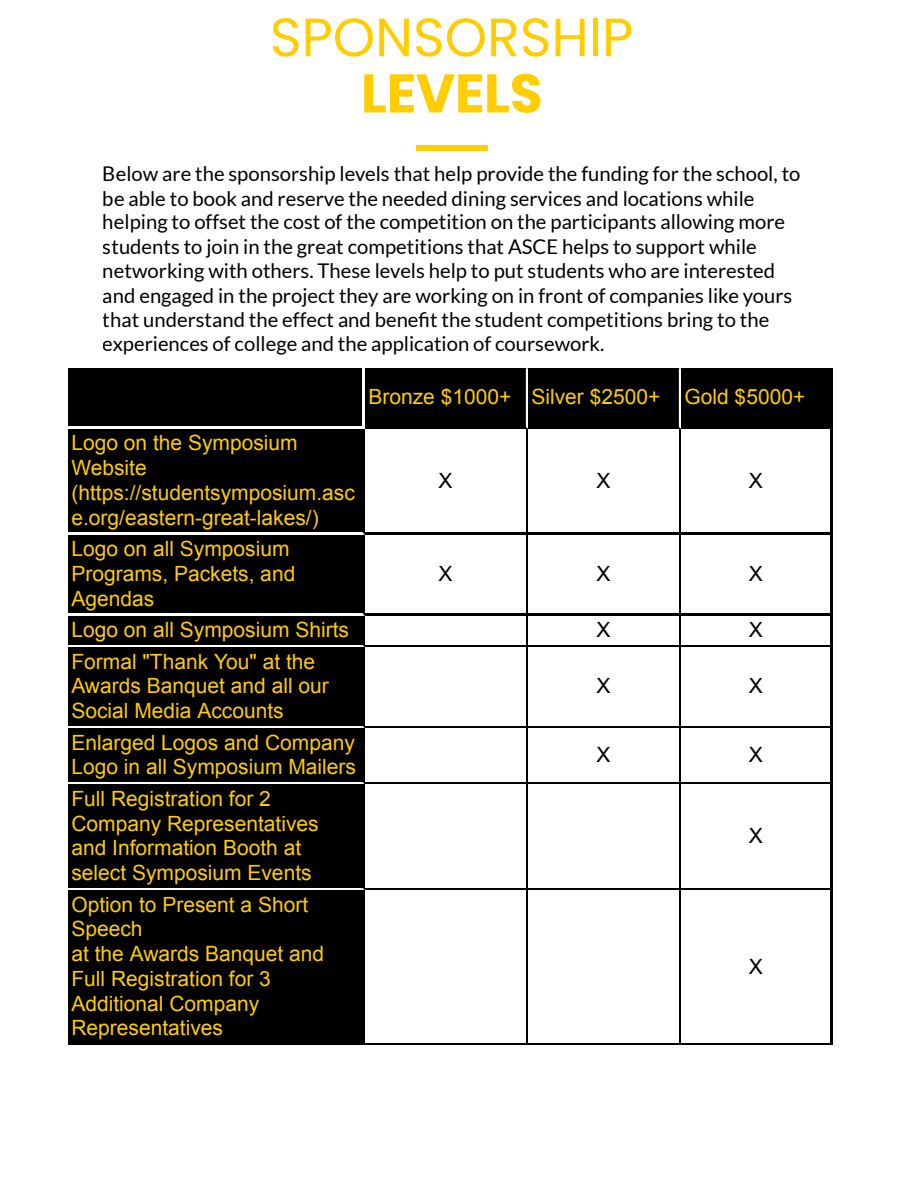
<style>
.page{position:relative;width:918px;height:1188px;background:#fff}
.page>*{position:absolute;margin:0;border:0;box-sizing:border-box;transform-origin:0 0}
.t1{font:54px "Poppins";color:#ffcd00}
.t2{font:700 54px "Poppins";color:#ffcd00}
.t3{font:21px/24.8px "Arial";color:#ffcd00}
.t4{font:21px "Arial";color:#000}
.t5{font:20.25px/24.3px "Lato";color:#000}
</style>
<div class="page">
<div style="left:416px;top:145px;width:72px;height:6px;background:#ffcd00"></div>
<div style="left:68px;top:368px;width:297px;height:61px;background:#000"></div>
<hr style="left:68px;top:427px;width:297px;height:2px;background:#fff">
<hr style="left:363px;top:368px;width:2px;height:61px;background:#fff">
<div style="left:365px;top:368px;width:163px;height:61px;background:#000"></div>
<svg style="left:526px;top:368px;width:2px;height:61px"></svg>
<div style="left:528px;top:368px;width:153px;height:61px;background:#000"></div>
<svg style="left:679px;top:368px;width:2px;height:61px"></svg>
<div style="left:681px;top:368px;width:152px;height:61px;background:#000"></div>
<div style="left:68px;top:429px;width:297px;height:106px;background:#000"></div>
<hr style="left:68px;top:533px;width:297px;height:2px;background:#fff">
<hr style="left:365px;top:533px;width:163px;height:2px;background:#000">
<hr style="left:526px;top:429px;width:2px;height:106px;background:#000">
<hr style="left:528px;top:533px;width:153px;height:2px;background:#000">
<hr style="left:679px;top:429px;width:2px;height:106px;background:#000">
<hr style="left:681px;top:533px;width:152px;height:2px;background:#000">
<hr style="left:831px;top:429px;width:2px;height:106px;background:#000">
<div style="left:68px;top:535px;width:297px;height:81px;background:#000"></div>
<hr style="left:68px;top:614px;width:297px;height:2px;background:#fff">
<hr style="left:365px;top:614px;width:163px;height:2px;background:#000">
<hr style="left:526px;top:535px;width:2px;height:81px;background:#000">
<hr style="left:528px;top:614px;width:153px;height:2px;background:#000">
<hr style="left:679px;top:535px;width:2px;height:81px;background:#000">
<hr style="left:681px;top:614px;width:152px;height:2px;background:#000">
<hr style="left:831px;top:535px;width:2px;height:81px;background:#000">
<div style="left:68px;top:616px;width:297px;height:31px;background:#000"></div>
<hr style="left:68px;top:645px;width:297px;height:2px;background:#fff">
<hr style="left:365px;top:645px;width:163px;height:2px;background:#000">
<hr style="left:526px;top:616px;width:2px;height:31px;background:#000">
<hr style="left:528px;top:645px;width:153px;height:2px;background:#000">
<hr style="left:679px;top:616px;width:2px;height:31px;background:#000">
<hr style="left:681px;top:645px;width:152px;height:2px;background:#000">
<hr style="left:831px;top:616px;width:2px;height:31px;background:#000">
<div style="left:68px;top:647px;width:297px;height:81px;background:#000"></div>
<hr style="left:68px;top:726px;width:297px;height:2px;background:#fff">
<hr style="left:365px;top:726px;width:163px;height:2px;background:#000">
<hr style="left:526px;top:647px;width:2px;height:81px;background:#000">
<hr style="left:528px;top:726px;width:153px;height:2px;background:#000">
<hr style="left:679px;top:647px;width:2px;height:81px;background:#000">
<hr style="left:681px;top:726px;width:152px;height:2px;background:#000">
<hr style="left:831px;top:647px;width:2px;height:81px;background:#000">
<div style="left:68px;top:728px;width:297px;height:57px;background:#000"></div>
<hr style="left:68px;top:782px;width:297px;height:3px;background:#fff">
<hr style="left:365px;top:782px;width:163px;height:3px;background:#000">
<hr style="left:526px;top:728px;width:2px;height:57px;background:#000">
<hr style="left:528px;top:782px;width:153px;height:3px;background:#000">
<hr style="left:679px;top:728px;width:2px;height:57px;background:#000">
<hr style="left:681px;top:782px;width:152px;height:3px;background:#000">
<hr style="left:831px;top:728px;width:2px;height:57px;background:#000">
<div style="left:68px;top:785px;width:297px;height:105px;background:#000"></div>
<hr style="left:68px;top:888px;width:297px;height:2px;background:#fff">
<svg style="left:363px;top:533px;width:2px;height:357px"></svg>
<hr style="left:365px;top:888px;width:163px;height:2px;background:#000">
<hr style="left:526px;top:785px;width:2px;height:105px;background:#000">
<hr style="left:528px;top:888px;width:153px;height:2px;background:#000">
<hr style="left:679px;top:785px;width:2px;height:105px;background:#000">
<hr style="left:681px;top:888px;width:152px;height:2px;background:#000">
<hr style="left:831px;top:785px;width:2px;height:105px;background:#000">
<div style="left:68px;top:890px;width:297px;height:156px;background:#000"></div>
<hr style="left:365px;top:1043px;width:163px;height:3px;background:#000">
<hr style="left:526px;top:890px;width:2px;height:156px;background:#000">
<hr style="left:528px;top:1043px;width:153px;height:3px;background:#000">
<hr style="left:679px;top:890px;width:2px;height:156px;background:#000">
<hr style="left:681px;top:1043px;width:152px;height:3px;background:#000">
<hr style="left:831px;top:890px;width:2px;height:156px;background:#000">
<h1 class="t1" style="left:270px;top:13px;width:365px">SPONSORSHIP</h1>
<h1 class="t2" style="left:361px;top:56px;width:183px">LEVELS</h1>
<p class="t5" style="left:103px;top:161px;width:699px">Below are the sponsorship levels that help provide the funding for the school, to be able to book and reserve the needed dining services and locations while helping to offset the cost of the competition on the participants allowing more students to join in the great competitions that ASCE helps to support while networking with others. These levels help to put students who are interested and engaged in the project they are working on in front of companies like yours that understand the effect and bene t the student competitions bring to the experiences of college and the application of coursework.</p>
<p class="t3" style="left:71px;top:431px;width:285px">Logo on the Symposium<br>Website (https://studentsymposium.asc e.org/eastern-great-lakes/)</p>
<p class="t3" style="left:71px;top:536px;width:225px">Logo on all Symposium<br>Programs, Packets, and<br>Agendas</p>
<p class="t3" style="left:368px;top:385px;width:438px">Bronze $1000+ Silver $2500+ Gold $5000+</p>
<p class="t4" style="left:438px;top:469px;width:15px">X</p>
<p class="t4" style="left:597px;top:469px;width:15px">X</p>
<p class="t4" style="left:749px;top:469px;width:15px">X</p>
<p class="t4" style="left:438px;top:562px;width:15px">X</p>
<p class="t4" style="left:597px;top:562px;width:15px">X</p>
<p class="t4" style="left:749px;top:562px;width:15px">X</p>
<p class="t3" style="left:71px;top:617px;width:279px">Logo on all Symposium Shirts</p>
<p class="t4" style="left:597px;top:618px;width:15px">X</p>
<p class="t4" style="left:749px;top:618px;width:15px">X</p>
<p class="t3" style="left:71px;top:649px;width:259px">Formal "Thank You" at the<br>Awards Banquet and all our<br>Social Media Accounts</p>
<p class="t4" style="left:597px;top:674px;width:15px">X</p>
<p class="t4" style="left:749px;top:674px;width:15px">X</p>
<p class="t3" style="left:71px;top:730px;width:286px">Enlarged Logos and Company<br>Logo in all Symposium Mailers</p>
<p class="t3" style="left:71px;top:786px;width:249px">Full Registration for 2<br>Company Representatives and Information Booth at select Symposium Events</p>
<p class="t3" style="left:71px;top:892px;width:254px">Option to Present a Short<br>Speech<br>at the Awards Banquet and<br>Full Registration for 3<br>Additional Company<br>Representatives</p>
<p class="t4" style="left:597px;top:743px;width:15px">X</p>
<p class="t4" style="left:749px;top:743px;width:15px">X</p>
<p class="t4" style="left:749px;top:824px;width:15px">X</p>
<p class="t4" style="left:749px;top:955px;width:15px">X</p>
</div>
